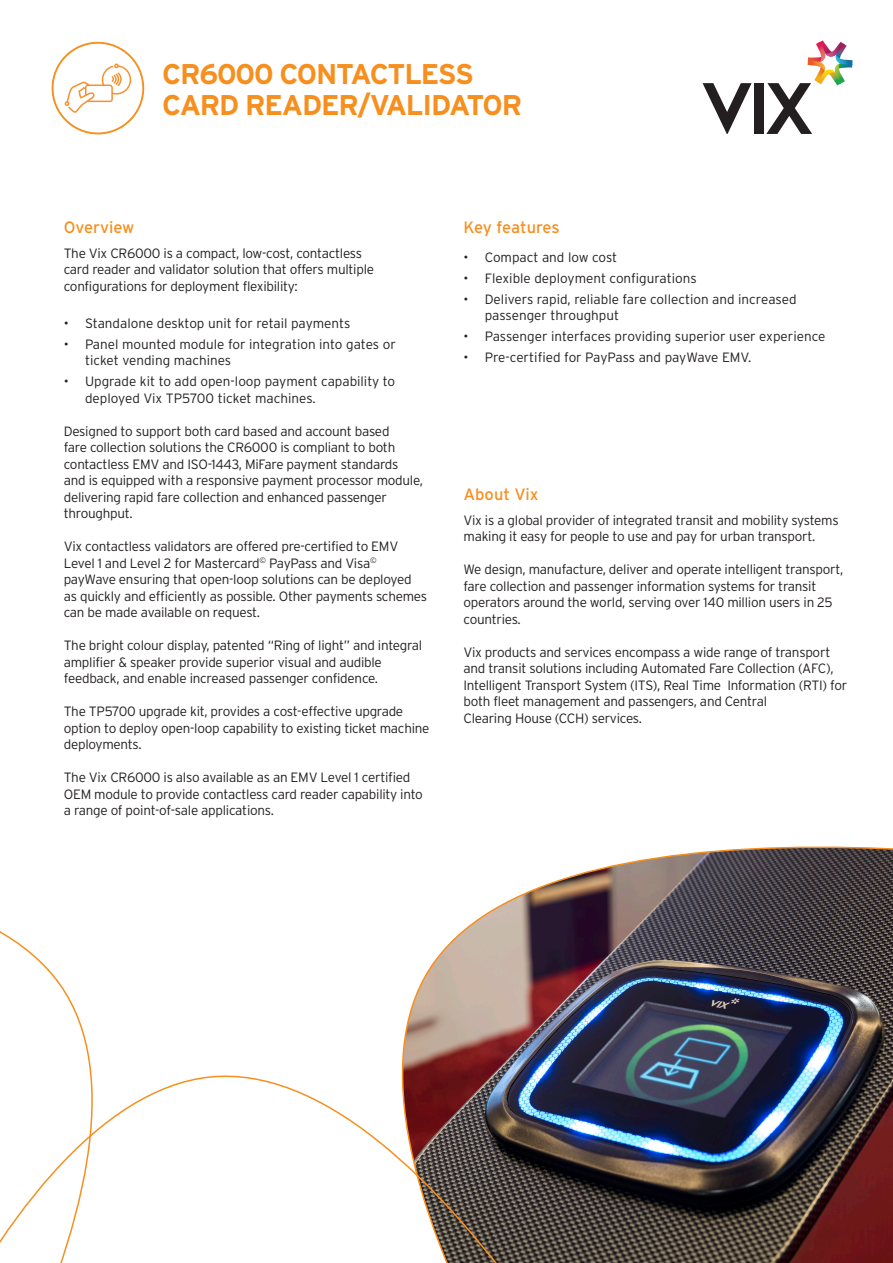
<style>
.page{position:relative;width:893px;height:1263px;background:#fff}
.page>*{position:absolute;margin:0;border:0;box-sizing:border-box;transform-origin:0 0}
.Product_name{font:700 28.5px "Interstate";letter-spacing:-.04em;color:#f68f1e}
.Heading{font:16.5px "Interstate";color:#f68f1e}
.Body{font:300 13.5px/16.5px "Interstate";letter-spacing:-.02em;color:#231f20}
.Body-2{font:300 13.5px/16.5px "Interstate";color:#231f20}
</style>
<div class="page">
<img style="left:402px;top:846px;width:491px;height:417px">
<svg style="left:0;top:931px;width:89px;height:122px"></svg>
<img style="left:0;top:1053px;width:808px;height:210px">
<div style="left:52px;top:42px;width:92px;height:92px;border:2px solid #f68f1e;border-radius:50%"></div>
<svg style="left:65px;top:63px;width:66px;height:50px"></svg>
<div style="left:755px;top:83px;width:9px;height:51px;background:#231f20"></div>
<svg style="left:703px;top:83px;width:49px;height:51px"></svg>
<svg style="left:766px;top:40px;width:87px;height:94px"></svg>
<p class="Product_name" style="left:162px;top:58px;width:313px">CR6000 CONTACTLESS</p>
<p class="Product_name" style="left:162px;top:89px;width:361px">CARD READER/VALIDATOR</p>
<p class="Heading" style="left:64px;top:218px;width:72px">Overview</p>
<p class="Body" style="left:64px;top:245px;width:312px">The Vix CR6000 is a compact, low-cost, contactless card reader and validator solution that offers multiple configurations for deployment flexibility:</p>
<p class="Body-2" style="left:64px;top:315px;width:288px">• Standalone desktop unit for retail payments</p>
<p class="Body-2" style="left:85px;top:336px;width:312px;text-indent:-21px">• Panel mounted module for integration into gates or ticket vending machines</p>
<p class="Body-2" style="left:85px;top:373px;width:312px;text-indent:-21px">• Upgrade kit to add open-loop payment capability to deployed Vix TP5700 ticket machines.</p>
<p class="Body" style="left:64px;top:422px;width:361px">Designed to support both card based and account based<br>fare collection solutions the CR6000 is compliant to both contactless EMV and ISO-1443, MiFare payment standards and is equipped with a responsive payment processor module, delivering rapid fare collection and enhanced passenger throughput.</p>
<p class="Body" style="left:64px;top:538px;width:365px">Vix contactless validators are offered pre-certified to EMV Level 1 and Level 2 for Mastercard<sup>©</sup> PayPass and Visa<sup>© </sup>payWave ensuring that open-loop solutions can be deployed as quickly and efficiently as possible. Other payments schemes can be made available on request.</p>
<p class="Body" style="left:64px;top:637px;width:360px">The bright colour display, patented “Ring of light” and integral amplifier &amp; speaker provide superior visual and audible feedback, and enable increased passenger confidence.</p>
<p class="Body" style="left:64px;top:703px;width:367px">The TP5700 upgrade kit, provides a cost-effective upgrade option to deploy open-loop capability to existing ticket machine deployments.</p>
<p class="Body" style="left:64px;top:769px;width:360px">The Vix CR6000 is also available as an EMV Level 1 certified<br>OEM module to provide contactless card reader capability into a range of point-of-sale applications.</p>
<p class="Heading" style="left:463px;top:218px;width:98px">Key features</p>
<p class="Body-2" style="left:463px;top:249px;width:155px">• Compact and low cost</p>
<p class="Body-2" style="left:463px;top:270px;width:235px">• Flexible deployment configurations</p>
<p class="Body-2" style="left:485px;top:290px;width:313px;text-indent:-21px">• Delivers rapid, reliable fare collection and increased passenger throughput</p>
<p class="Body-2" style="left:463px;top:328px;width:363px">• Passenger interfaces providing superior user experience</p>
<p class="Body-2" style="left:463px;top:348px;width:289px">• Pre-certified for PayPass and payWave EMV.</p>
<p class="Heading" style="left:463px;top:485px;width:77px">About Vix</p>
<p class="Body" style="left:463px;top:512px;width:377px">Vix is a global provider of integrated transit and mobility systems making it easy for people to use and pay for urban transport.</p>
<p class="Body" style="left:463px;top:561px;width:381px">We design, manufacture, deliver and operate intelligent transport, fare collection and passenger information systems for transit operators around the world, serving over 140 million users in 25 countries.</p>
<p class="Body" style="left:463px;top:644px;width:385px">Vix products and services encompass a wide range of transport and transit solutions including Automated Fare Collection (AFC), Intelligent Transport System (ITS), Real Time Information (RTI) for both fleet management and passengers, and Central<br>Clearing House (CCH) services.</p>
</div>
